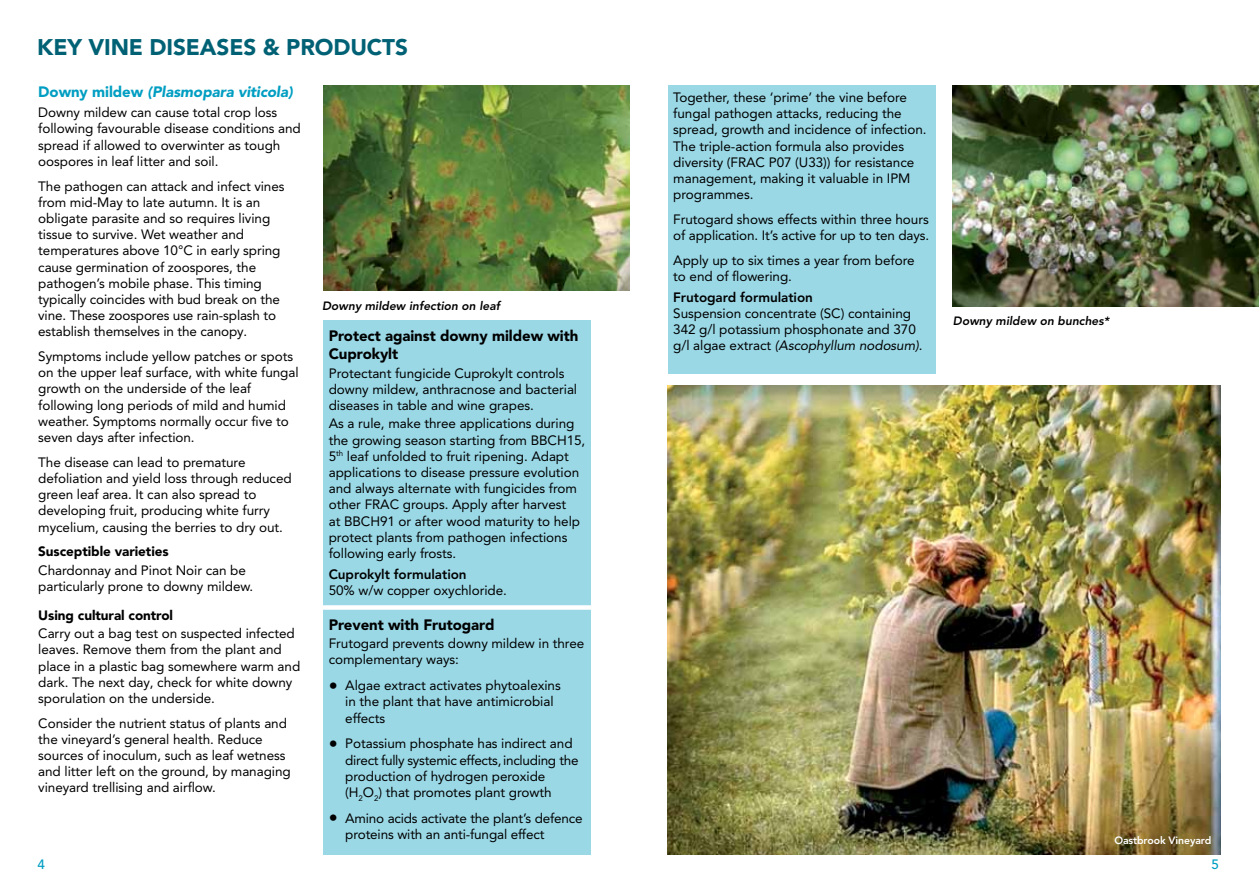
<style>
.page{position:relative;width:1259px;height:893px;background:#fff}
.page>*{position:absolute;margin:0;border:0;box-sizing:border-box;transform-origin:0 0}
.t1{font:900 22.5px "Avenir LT Pro";letter-spacing:-.005em;color:#006175}
.t2{font:900 15px/18px "Avenir LT Pro";letter-spacing:-.005em;color:#000}
.t3{font:italic 900 15px "Avenir LT Pro";letter-spacing:-.005em;color:#009ec2}
.t4{font:13.5px/16.2px "Avenir LT Pro";letter-spacing:-.005em;color:#000}
.t5{font:900 13.5px "Avenir LT Pro";letter-spacing:-.005em;color:#000}
.t6{font:800 13.5px "Avenir LT Pro";letter-spacing:-.005em;color:#000}
.t7{font:500 13.5px "Avenir LT Pro";color:#009ec2}
.t8{font:italic 800 12px "Avenir LT Pro";color:#000}
.t9{font:800 10.5px "Avenir LT Pro";letter-spacing:-.01em;color:#fff}
.s1{font-style:normal}
.s2{font-size:18px}
.s3{font-style:italic}
</style>
<div class="page">
<div style="left:668px;top:86px;width:268px;height:288px;background:#9ad8e6"></div>
<div style="left:323px;top:321px;width:268px;height:534px;background:#9ad8e6"></div>
<img style="left:323px;top:86px;width:306px;height:205px">
<img style="left:953px;top:86px;width:306px;height:221px">
<img style="left:667px;top:385px;width:553px;height:470px">
<div style="left:323px;top:605px;width:269px;height:5px;background:#fff"></div>
<h1 class="t1" style="left:37px;top:34px;width:80px">Key vine</h1>
<h1 class="t1" style="left:150px;top:34px;width:13px">dise</h1>
<h1 class="t1" style="left:200px;top:34px;width:31px">ases</h1>
<h1 class="t1" style="left:263px;top:34px;width:147px">&amp; ProdUCTS</h1>
<p class="t3" style="left:38px;top:82px;width:256px"><span class="s1">Downy mildew</span> (Plasmopara viticola)</p>
<p class="t4" style="left:38px;top:104px;width:264px">Downy mildew can cause total crop loss following favourable disease conditions and spread if allowed to overwinter as tough oospores in leaf litter and soil.</p>
<p class="t4" style="left:38px;top:178px;width:248px">The pathogen can attack and infect vines from mid-May to late autumn. It is an obligate parasite and so requires living tissue to survive. Wet weather and temperatures above 10°C in early spring cause germination of zoospores, the pathogen’s mobile phase. This timing typically coincides with bud break on the vine. These zoospores use rain-splash to establish themselves in the canopy.</p>
<p class="t4" style="left:38px;top:348px;width:262px">Symptoms include yellow patches or spots on the upper leaf surface, with white fungal growth on the underside of the leaf following long periods of mild and humid weather. Symptoms normally occur five to seven days after infection.</p>
<p class="t4" style="left:38px;top:454px;width:255px">The disease can lead to premature defoliation and yield loss through reduced green leaf area. It can also spread to developing fruit, producing white furry mycelium, causing the berries to dry out.</p>
<p class="t5" style="left:38px;top:543px;width:132px">Susceptible varieties</p>
<p class="t4" style="left:38px;top:562px;width:217px">Chardonnay and Pinot Noir can be particularly prone to downy mildew.</p>
<p class="t5" style="left:38px;top:607px;width:136px">Using cultural control</p>
<p class="t4" style="left:38px;top:625px;width:263px">Carry out a bag test on suspected infected leaves. Remove them from the plant and place in a plastic bag somewhere warm and dark. The next day, check for white downy sporulation on the underside.</p>
<p class="t4" style="left:38px;top:715px;width:254px">Consider the nutrient status of plants and the vineyard’s general health. Reduce sources of inoculum, such as leaf wetness and litter left on the ground, by managing vineyard trellising and airflow.</p>
<p class="t8" style="left:322px;top:298px;width:179px">Downy mildew infection on leaf</p>
<p class="t2" style="left:329px;top:327px;width:251px">Protect against downy mildew with<br>Cuprokylt</p>
<p class="t4" style="left:329px;top:365px;width:250px">Protectant fungicide Cuprokylt controls downy mildew, anthracnose and bacterial diseases in table and wine grapes.</p>
<p class="t4" style="left:329px;top:416px;width:258px">As a rule, make three applications during the growing season starting from BBCH15, 5<sup>th</sup> leaf unfolded to fruit ripening. Adapt applications to disease pressure evolution and always alternate with fungicides from other FRAC groups. Apply after harvest<br>at BBCH91 or after wood maturity to help protect plants from pathogen infections following early frosts.</p>
<p class="t6" style="left:329px;top:566px;width:139px">Cuprokylt formulation</p>
<p class="t4" style="left:329px;top:582px;width:180px">50% w/w copper oxychloride.</p>
<p class="t2" style="left:329px;top:615px;width:167px">Prevent with Frutogard</p>
<p class="t4" style="left:329px;top:635px;width:257px">Frutogard prevents downy mildew in three complementary ways:</p>
<p class="t4" style="left:345px;top:677px;width:217px;text-indent:-16px"><span class="s2">•</span> Algae extract activates phytoalexins in the plant that have antimicrobial effects</p>
<p class="t4" style="left:345px;top:735px;width:235px;text-indent:-16px"><span class="s2">•</span> Potassium phosphate has indirect and direct fully systemic effects, including the production of hydrogen peroxide (H<sub>2</sub>O<sub>2</sub>) that promotes plant growth</p>
<p class="t4" style="left:345px;top:810px;width:239px;text-indent:-16px"><span class="s2">•</span> Amino acids activate the plant’s defence proteins with an anti-fungal effect</p>
<p class="t4" style="left:673px;top:89px;width:255px">Together, these ‘prime’ the vine before fungal pathogen attacks, reducing the spread, growth and incidence of infection.<br>The triple-action formula also provides diversity (FRAC P07 (U33)) for resistance management, making it valuable in IPM programmes.</p>
<p class="t4" style="left:673px;top:211px;width:257px">Frutogard shows effects within three hours of application. It’s active for up to ten days.</p>
<p class="t4" style="left:673px;top:252px;width:243px">Apply up to six times a year from before to end of flowering.</p>
<p class="t6" style="left:673px;top:289px;width:141px">Frutogard formulation</p>
<p class="t4" style="left:673px;top:305px;width:251px">Suspension concentrate (SC) containing<br>342 g/l potassium phosphonate and 370 g/l algae extract <span class="s3">(Ascophyllum nodosum)</span>.</p>
<p class="t8" style="left:953px;top:313px;width:158px">Downy mildew on bunches*</p>
<p class="t9" style="left:1114px;top:834px;width:98px">Oastbrook Vineyard</p>
<p class="t7" style="left:37px;top:856px;width:9px">4</p>
<p class="t7" style="left:1211px;top:856px;width:9px">5</p>
</div>
